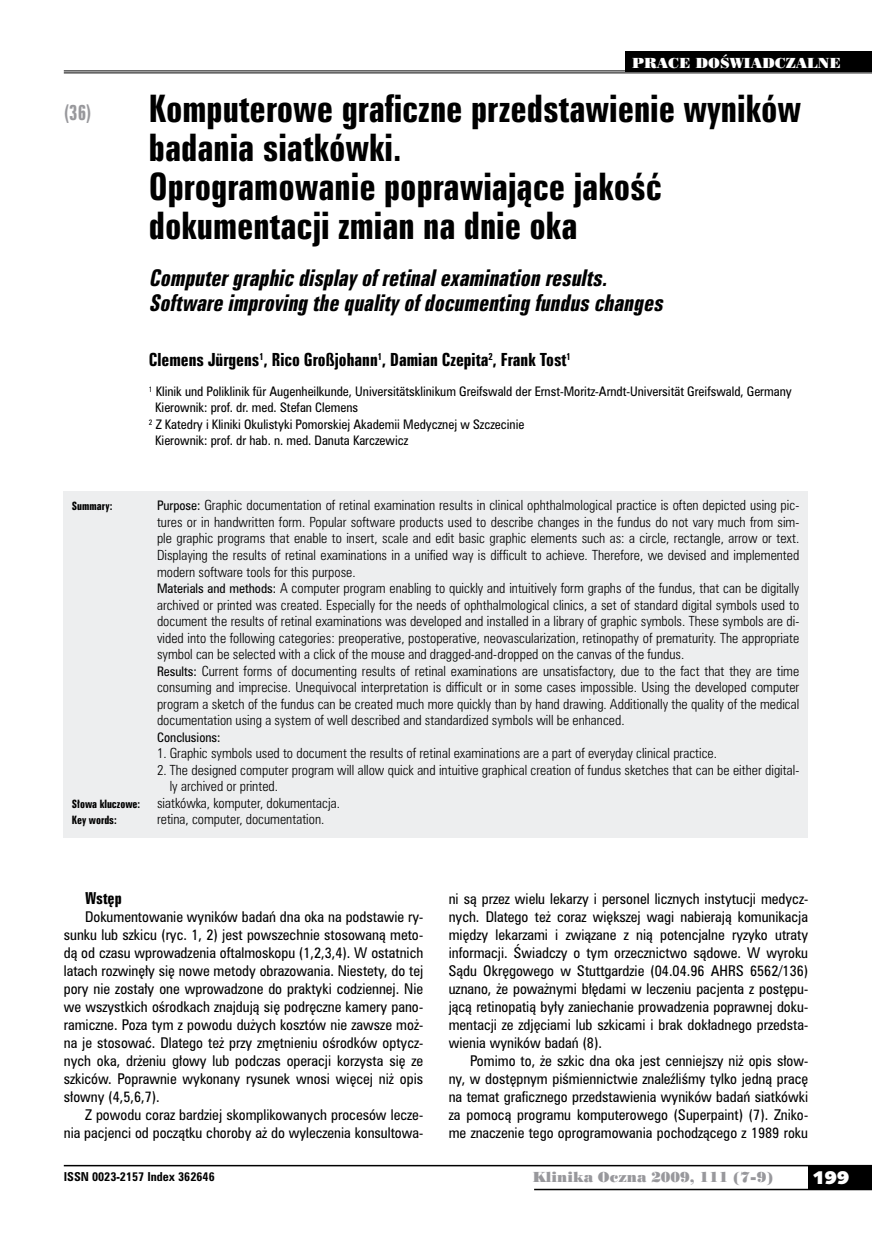
<style>
.page{position:relative;width:872px;height:1234px;background:#fff}
.page>*{position:absolute;margin:0;border:0;box-sizing:border-box;transform-origin:0 0}
.t1{font:34.5px/39px "Zurich Bd X Cn PL";color:#000}
.t2{font:italic 21px/25.5px "Zurich Bd X Cn PL";color:#000}
.t3{font:19.5px "Zurich Bd X Cn PL";color:#98989c;scale:.9 1}
.t4{font:18px "Humanst 531 U Blk PL";color:#fff}
.t5{font:16.5px "Zurich Bd X Cn PL";color:#000}
.t6{font:15px "Zurich Bd X Cn PL";color:#000}
.t7{font:13.5px/18px "Zurich Cn PL";color:#000;text-align:justify}
.t8{font:13.5px "Poster Bodoni PL";color:#98989c}
.t9{font:13.5px "Poster Bodoni PL";color:#fff}
.t10{font:12.75px/16.5px "Zurich Lt Cn PL";color:#000}
.t11{font:12px "Zurich Cn PL";color:#000}
.t12{font:700 11.25px "Zurich Cn PL";color:#000}
.t13{font:10.5px "Zurich Bd X Cn PL";color:#000}
.s1{font-family:"Zurich Cn PL";font-size:12px}
</style>
<div class="page">
<div style="left:808px;top:1165px;width:64px;height:24px;background:#000"></div>
<hr style="left:64px;top:1164px;width:808px;height:2px;background:#000">
<hr style="left:534px;top:1188px;width:338px;height:1px;background:#000">
<div style="left:63px;top:491px;width:745px;height:346px;background:#edeeef"></div>
<hr style="left:64px;top:70px;width:808px;height:1px;background:#000">
<hr style="left:64px;top:72px;width:808px;height:1px;background:#000">
<div style="left:625px;top:51px;width:247px;height:21px;background:#000"></div>
<h3 class="t3" style="left:64px;top:100px;width:32px">(36)</h3>
<p class="t9" style="left:632px;top:54px;width:210px">PRACE DOŚWIADCZALNE</p>
<h1 class="t1" style="left:149px;top:89px;width:654px">Komputerowe graficzne przedstawienie wyników badania siatkówki.<br>Oprogramowanie poprawiające jakość dokumentacji zmian na dnie oka</h1>
<h2 class="t2" style="left:149px;top:265px;width:520px">Computergraphicdisplayofretinalexamination results.<br>Software improvingthe qualityofdocumentingfunduschanges</h2>
<p class="t5" style="left:149px;top:349px;width:423px">Clemens Jürgens<sup>1</sup>, Rico Großjohann<sup>1</sup>, Damian Czepita<sup>2</sup>, Frank Tost<sup>1</sup></p>
<p class="t11" style="left:149px;top:383px;width:644px"><sup>1</sup> Klinik und Poliklinik für Augenheilkunde, Universitätsklinikum Greifswald der Ernst-Moritz-Arndt-Universität Greifswald, Germany</p>
<p class="t11" style="left:155px;top:399px;width:204px">Kierownik: prof. dr. med. Stefan Clemens</p>
<p class="t11" style="left:149px;top:416px;width:377px"><sup>2</sup> Z Katedry i Kliniki Okulistyki Pomorskiej Akademii Medycznej w Szczecinie</p>
<p class="t11" style="left:155px;top:432px;width:254px">Kierownik: prof. dr hab. n. med. Danuta Karczewicz</p>
<p class="t13" style="left:72px;top:499px;width:42px">Summary:</p>
<p class="t10" style="left:157px;top:497px;width:644px"><span class="s1">Purpose:</span> Graphic documentation of retinal examination results in clinical ophthalmological practice is often depicted using pic&shy;tures or in handwritten form. Popular software products used to describe changes in the fundus do not vary much from sim&shy;ple graphic programs that enable to insert, scale and edit basic graphic elements such as: a circle, rectangle, arrow or text.<br>Displaying the results of retinal examinations in a unified way is difficult to achieve. Therefore, we devised and implemented modern software tools for this purpose.<br><span class="s1">Materials and methods:</span> A computer program enabling to quickly and intuitively form graphs of the fundus, that can be digitally archived or printed was created. Especially for the needs of ophthalmological clinics, a set of standard digital symbols used to document the results of retinal examinations was developed and installed in a library of graphic symbols. These symbols are di&shy;vided into the following categories: preoperative, postoperative, neovascularization, retinopathy of prematurity. The appropriate symbol can be selected with a click of the mouse and dragged-and-dropped on the canvas of the fundus.<br><span class="s1">Results:</span> Current forms of documenting results of retinal examinations are unsatisfactory, due to the fact that they are time consuming and imprecise. Unequivocal interpretation is difficult or in some cases impossible. Using the developed computer program a sketch of the fundus can be created much more quickly than by hand drawing. Additionally the quality of the medical documentation using a system of well described and standardized symbols will be enhanced.</p>
<p class="t11" style="left:157px;top:728px;width:65px">Conclusions:</p>
<p class="t10" style="left:157px;top:744px;width:561px">1. Graphic symbols used to document the results of retinal examinations are a part of everyday clinical practice.</p>
<p class="t10" style="left:170px;top:761px;width:631px;text-indent:-13px">2. The designed computer program will allow quick and intuitive graphical creation of fundus sketches that can be either digital&shy;ly archived or printed.</p>
<p class="t13" style="left:72px;top:796px;width:70px">Słowa kluczowe:</p>
<p class="t10" style="left:157px;top:794px;width:184px">siatkówka, komputer, dokumentacja.</p>
<p class="t13" style="left:72px;top:813px;width:46px">Key words:</p>
<p class="t10" style="left:157px;top:810px;width:169px">retina, computer, documentation.</p>
<p class="t6" style="left:85px;top:888px;width:38px">Wstęp</p>
<p class="t7" style="left:64px;top:907px;width:361px;text-indent:21px">Dokumentowanie wyników badań dna oka na podstawie ry&shy;sunku lub szkicu (ryc. 1, 2) jest powszechnie stosowaną meto&shy;dą od czasu wprowadzenia oftalmoskopu (1,2,3,4). W ostatnich latach rozwinęły się nowe metody obrazowania. Niestety, do tej pory nie zostały one wprowadzone do praktyki codziennej. Nie we wszystkich ośrodkach znajdują się podręczne kamery pano&shy;ramiczne. Poza tym z powodu dużych kosztów nie zawsze moż&shy;na je stosować. Dlatego też przy zmętnieniu ośrodków optycz&shy;nych oka, drżeniu głowy lub podczas operacji korzysta się ze szkiców. Poprawnie wykonany rysunek wnosi więcej niż opis słowny (4,5,6,7).</p>
<p class="t7" style="left:64px;top:1105px;width:361px;text-align:right">Z powodu coraz bardziej skomplikowanych procesów lecze-<br>nia pacjenci od początku choroby aż do wyleczenia konsultowa-</p>
<p class="t7" style="left:449px;top:889px;width:361px">ni są przez wielu lekarzy i personel licznych instytucji medycz&shy;nych. Dlatego też coraz większej wagi nabierają komunikacja między lekarzami i związane z nią potencjalne ryzyko utraty informacji. Świadczy o tym orzecznictwo sądowe. W wyroku Sądu Okręgowego w Stuttgardzie (04.04.96 AHRS 6562/136) uznano, że poważnymi błędami w leczeniu pacjenta z postępu&shy;jącą retinopatią były zaniechanie prowadzenia poprawnej doku&shy;mentacji ze zdjęciami lub szkicami i brak dokładnego przedsta&shy;wienia wyników badań (8).</p>
<p class="t7" style="left:449px;top:1051px;width:361px;text-indent:21px">Pomimo to, że szkic dna oka jest cenniejszy niż opis słow&shy;ny, w dostępnym piśmiennictwie znaleźliśmy tylko jedną pracę na temat graficznego przedstawienia wyników badań siatkówki za pomocą programu komputerowego (Superpaint) (7). Zniko&shy;me znaczenie tego oprogramowania pochodzącego z 1989 roku</p>
<p class="t12" style="left:64px;top:1168px;width:152px">ISSN 0023-2157 Index 362646</p>
<p class="t8" style="left:532px;top:1168px;width:242px">Klinika Oczna 2009, 111 (7-9)</p>
<h3 class="t4" style="left:812px;top:1165px;width:38px">199</h3>
</div>
